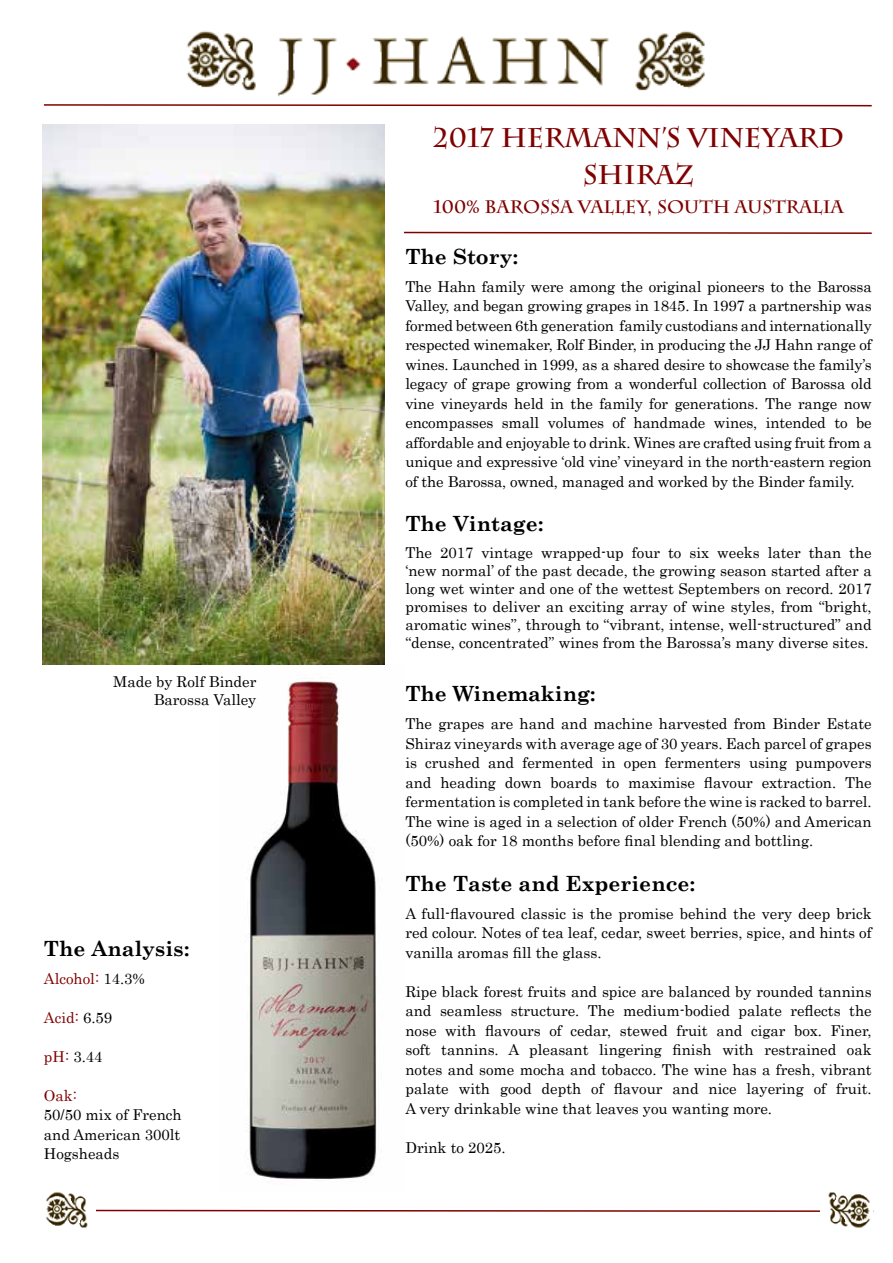
<style>
.page{position:relative;width:893px;height:1263px;background:#fff}
.page>*{position:absolute;margin:0;border:0;box-sizing:border-box;transform-origin:0 0}
.t1{font:700 27px/37.5px "Charlemagne Std";color:#800000;text-align:center}
.t2{font:700 21px "Century Schoolbook";color:#000}
.t3{font:700 18px "Charlemagne Std";color:#800000}
.t4{font:15px/19.5px "Century";color:#000;text-align:justify}
.t5{font:15px "Century";color:#800000}
.s1{color:#000}
.s2{color:#800000}
</style>
<div class="page">
<img style="left:186px;top:31px;width:519px;height:66px">
<img style="left:43px;top:125px;width:341px;height:540px">
<svg style="left:96px;top:1209px;width:778px;height:3px"></svg>
<img style="left:46px;top:1192px;width:42px;height:36px">
<img style="left:821px;top:1192px;width:51px;height:36px">
<svg style="left:43px;top:104px;width:829px;height:3px"></svg>
<svg style="left:404px;top:231px;width:468px;height:3px"></svg>
<img style="left:245px;top:681px;width:136px;height:499px">
<p class="t4" style="left:113px;top:672px;width:145px;line-height:18px;text-align:right">Made by Rolf Binder<br>Barossa Valley</p>
<h2 class="t2" style="left:44px;top:932px;width:147px">The Analysis:</h2>
<p class="t5" style="left:44px;top:965px;width:103px">Alcohol: <span class="s1">14.3%</span></p>
<p class="t5" style="left:44px;top:1004px;width:70px">Acid: <span class="s1">6.59</span></p>
<p class="t4" style="left:44px;top:1045px;width:60px"><span class="s2">pH:</span> 3.44</p>
<p class="t5" style="left:44px;top:1082px;width:35px">Oak:</p>
<p class="t4" style="left:44px;top:1103px;width:139px">50/50 mix of French and American 300lt Hogsheads</p>
<h1 class="t1" style="left:433px;top:119px;width:412px">2017 HERMANN’S VINEYARD<br>SHIRAZ</h1>
<p class="t3" style="left:434px;top:196px;width:411px">100% BAROSSA VALLEY, SOUTH AUSTRALIA</p>
<h2 class="t2" style="left:405px;top:240px;width:114px">The Story:</h2>
<p class="t4" style="left:405px;top:275px;width:468px">The Hahn family were among the original pioneers to the Barossa Valley, and began growing grapes in 1845. In 1997 a partnership was formed between 6th generation family custodians and internationally respected winemaker, Rolf Binder, in producing the JJ Hahn range of wines. Launched in 1999, as a shared desire to showcase the family’s legacy of grape growing from a wonderful collection of Barossa old vine vineyards held in the family for generations. The range now encompasses small volumes of handmade wines, intended to be affordable and enjoyable to drink. Wines are crafted using fruit from a unique and expressive ‘old vine’ vineyard in the north-eastern region of the Barossa, owned, managed and worked by the Binder family.</p>
<h2 class="t2" style="left:405px;top:507px;width:140px">The Vintage:</h2>
<p class="t4" style="left:405px;top:542px;width:468px;line-height:18px">The 2017 vintage wrapped-up four to six weeks later than the ‘new normal’ of the past decade, the growing season started after a long wet winter and one of the wettest Septembers on record. 2017 promises to deliver an exciting array of wine styles, from “bright, aromatic wines”, through to “vibrant, intense, well-structured” and “dense, concentrated” wines from the Barossa’s many diverse sites.</p>
<h2 class="t2" style="left:405px;top:677px;width:192px">The Winemaking:</h2>
<p class="t4" style="left:405px;top:713px;width:468px">The grapes are hand and machine harvested from Binder Estate Shiraz vineyards with average age of 30 years. Each parcel of grapes is crushed and fermented in open fermenters using pumpovers and heading down boards to maximise flavour extraction. The fermentation is completed in tank before the wine is racked to barrel.<br>The wine is aged in a selection of older French (50%) and American (50%) oak for 18 months before final blending and bottling.</p>
<h2 class="t2" style="left:405px;top:867px;width:291px">The Taste and Experience:</h2>
<p class="t4" style="left:405px;top:902px;width:468px">A full-flavoured classic is the promise behind the very deep brick red colour. Notes of tea leaf, cedar, sweet berries, spice, and hints of vanilla aromas fill the glass.</p>
<p class="t4" style="left:405px;top:980px;width:468px">Ripe black forest fruits and spice are balanced by rounded tannins and seamless structure. The medium-bodied palate reflects the nose with flavours of cedar, stewed fruit and cigar box. Finer, soft tannins. A pleasant lingering finish with restrained oak notes and some mocha and tobacco. The wine has a fresh, vibrant palate with good depth of flavour and nice layering of fruit.<br>A very drinkable wine that leaves you wanting more.</p>
<p class="t4" style="left:405px;top:1136px;width:102px">Drink to 2025.</p>
</div>
